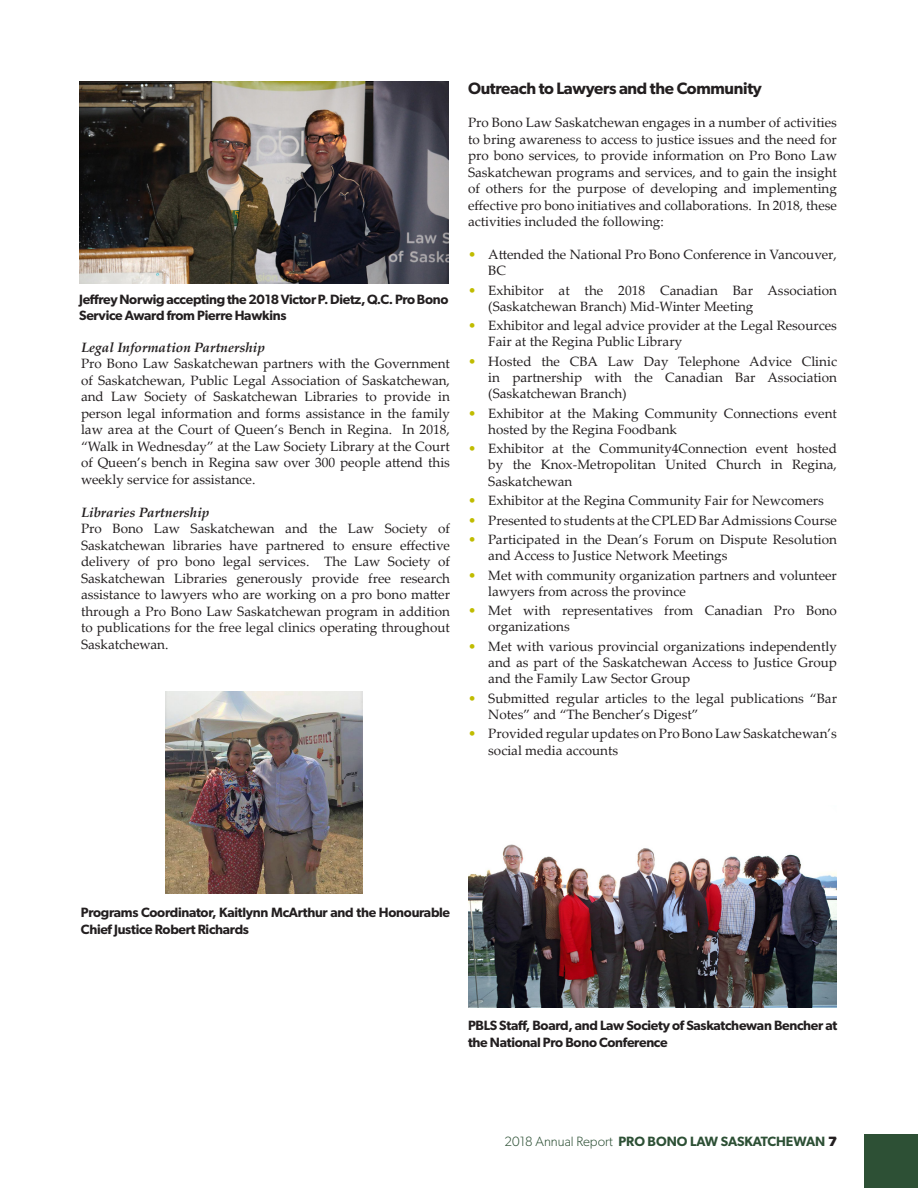
<style>
.page{position:relative;width:918px;height:1188px;background:#fff}
.page>*{position:absolute;margin:0;border:0;box-sizing:border-box;transform-origin:0 0}
.Normal_wrd_1{font:600 16.5px "Gibson";letter-spacing:-.02em;color:#231f20}
.Inside_Address{font:13.5px/16.5px "Palatino Linotype";color:#231f20}
.Normal_wrd_1-2{font:600 13.5px/16.2px "Gibson";letter-spacing:-.02em;color:#231f20}
.Inside_Address-2{font:italic 700 13.5px "Palatino Linotype";color:#231f20}
.t1{font:600 13.5px "Gibson";color:#2d5035}
.s1{color:#c0bc00}
.s2{font-weight:300}
.s3{font-weight:700;color:#231f20}
</style>
<div class="page">
<div style="left:864px;top:1134px;width:54px;height:54px;background:#2d5035"></div>
<img style="left:468px;top:844px;width:369px;height:164px">
<img style="left:80px;top:81px;width:369px;height:202px">
<img style="left:166px;top:692px;width:196px;height:202px">
<p class="Normal_wrd_1-2" style="left:79px;top:291px;width:371px">Jeffrey Norwig accepting the 2018 Victor P. Dietz, Q.C. Pro Bono<br>Service Award from Pierre Hawkins</p>
<p class="Inside_Address-2" style="left:81px;top:338px;width:185px">Legal Information Partnership</p>
<p class="Inside_Address" style="left:81px;top:355px;width:371px;text-align:justify">Pro Bono Law Saskatchewan partners with the Government of Saskatchewan, Public Legal Association of Saskatchewan, and Law Society of Saskatchewan Libraries to provide in person legal information and forms assistance in the family law area at the Court of Queen’s Bench in Regina. In 2018, “Walk in Wednesday” at the Law Society Library at the Court of Queen’s bench in Regina saw over 300 people attend this weekly service for assistance.</p>
<p class="Inside_Address-2" style="left:81px;top:503px;width:130px">Libraries Partnership</p>
<p class="Inside_Address" style="left:81px;top:520px;width:371px;text-align:justify">Pro Bono Law Saskatchewan and the Law Society of Saskatchewan libraries have partnered to ensure effective delivery of pro bono legal services. The Law Society of Saskatchewan Libraries generously provide free research assistance to lawyers who are working on a pro bono matter through a Pro Bono Law Saskatchewan program in addition to publications for the free legal clinics operating throughout Saskatchewan.</p>
<p class="Normal_wrd_1" style="left:468px;top:79px;width:295px">Outreach to Lawyers and the Community</p>
<p class="Inside_Address" style="left:468px;top:114px;width:371px;text-align:justify">Pro Bono Law Saskatchewan engages in a number of activities to bring awareness to access to justice issues and the need for pro bono services, to provide information on Pro Bono Law Saskatchewan programs and services, and to gain the insight of others for the purpose of developing and implementing effective pro bono initiatives and collaborations. In 2018, these activities included the following:</p>
<p class="Inside_Address" style="left:488px;top:246px;width:350px;text-indent:-20px"><span class="s1">•</span> Attended the National Pro Bono Conference in Vancouver,<br>BC</p>
<p class="Inside_Address" style="left:488px;top:281px;width:350px;text-indent:-20px"><span class="s1">•</span> Exhibitor at the 2018 Canadian Bar Association (Saskatchewan Branch) Mid-Winter Meeting</p>
<p class="Inside_Address" style="left:488px;top:317px;width:350px;text-indent:-20px"><span class="s1">•</span> Exhibitor and legal advice provider at the Legal Resources<br>Fair at the Regina Public Library</p>
<p class="Inside_Address" style="left:488px;top:353px;width:350px;text-align:justify;text-indent:-20px"><span class="s1">•</span> Hosted the CBA Law Day Telephone Advice Clinic in partnership with the Canadian Bar Association (Saskatchewan Branch)</p>
<p class="Inside_Address" style="left:488px;top:404px;width:350px;text-indent:-20px"><span class="s1">•</span> Exhibitor at the Making Community Connections event hosted by the Regina Foodbank</p>
<p class="Inside_Address" style="left:488px;top:440px;width:350px;text-align:justify;text-indent:-20px"><span class="s1">•</span> Exhibitor at the Community4Connection event hosted by the Knox-Metropolitan United Church in Regina, Saskatchewan</p>
<p class="Inside_Address" style="left:468px;top:492px;width:357px"><span class="s1">•</span> Exhibitor at the Regina Community Fair for Newcomers</p>
<p class="Inside_Address" style="left:468px;top:511px;width:371px"><span class="s1">•</span> Presented to students at the CPLED Bar Admissions Course</p>
<p class="Inside_Address" style="left:488px;top:531px;width:350px;text-indent:-20px"><span class="s1">•</span> Participated in the Dean’s Forum on Dispute Resolution and Access to Justice Network Meetings</p>
<p class="Inside_Address" style="left:488px;top:566px;width:350px;text-indent:-20px"><span class="s1">•</span> Met with community organization partners and volunteer lawyers from across the province</p>
<p class="Inside_Address" style="left:488px;top:602px;width:350px;text-indent:-20px"><span class="s1">•</span> Met with representatives from Canadian Pro Bono organizations</p>
<p class="Inside_Address" style="left:488px;top:638px;width:350px;text-align:justify;text-indent:-20px"><span class="s1">•</span> Met with various provincial organizations independently and as part of the Saskatchewan Access to Justice Group and the Family Law Sector Group</p>
<p class="Inside_Address" style="left:488px;top:690px;width:350px;text-indent:-20px"><span class="s1">•</span> Submitted regular articles to the legal publications “Bar<br>Notes” and “The Bencher’s Digest”</p>
<p class="Inside_Address" style="left:488px;top:725px;width:350px;text-indent:-20px"><span class="s1">•</span> Provided regular updates on Pro Bono Law Saskatchewan’s social media accounts</p>
<p class="Normal_wrd_1-2" style="left:81px;top:904px;width:371px">Programs Coordinator, Kaitlynn McArthur and the Honourable<br>Chief Justice Robert Richards</p>
<p class="Normal_wrd_1-2" style="left:468px;top:1017px;width:371px">PBLS Staff, Board, and Law Society of Saskatchewan Bencher at the National Pro Bono Conference</p>
<p class="t1" style="left:505px;top:1134px;width:334px"><span class="s2">2018 Annual Report</span> PRO BONO LAW SASKATCHEWAN <span class="s3">7</span></p>
</div>
